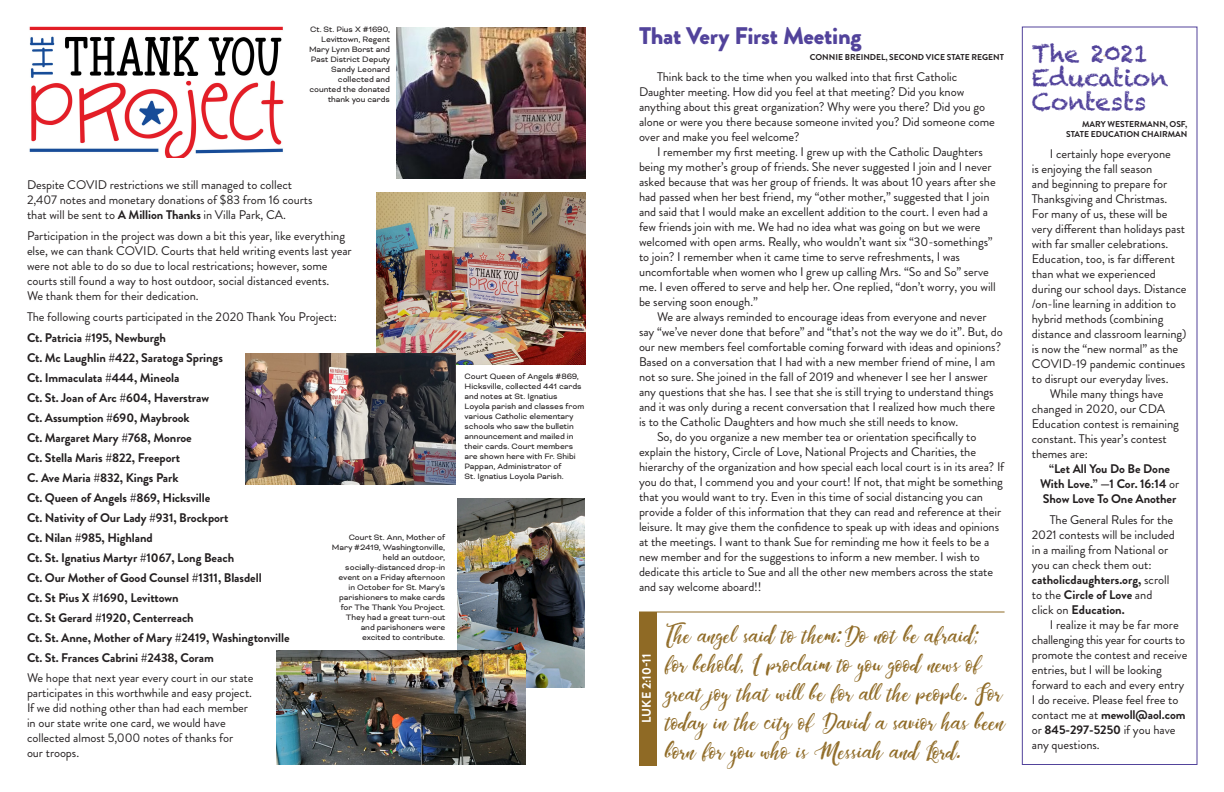
<style>
.page{position:relative;width:1224px;height:792px;background:#fff}
.page>*{position:absolute;margin:0;border:0;box-sizing:border-box;transform-origin:0 0}
.Winner_List{font:24px/29px "Dandeleon Vintage Demo";color:#8f6a25}
.Headline{font:24px/24px "Chalkduster";letter-spacing:-.01em;color:#52439b}
.Headline-2{font:900 24px "Brandon Grotesque";letter-spacing:-.01em;color:#52439b}
.Body_Copy{font:12.5px/15px "Brandon Grotesque";letter-spacing:-.005em;color:#231f20}
.No_Indent{font:12.5px/15px "Brandon Grotesque";letter-spacing:-.005em;color:#231f20}
.No_Indent-2{font:700 12.5px "Brandon Grotesque";letter-spacing:-.005em;color:#231f20}
.Body_Copy-2{font:700 12.5px/15px "Brandon Grotesque";letter-spacing:-.005em;color:#231f20;text-align:center}
.Winner_List-2{font:700 12.5px "Brandon Grotesque";letter-spacing:.015em;color:#fff}
.t1{font:9px/10px "Bicyclette";color:#231f20;text-align:right}
.Byline{font:700 8.5px/10.5px "Brandon Grotesque";color:#231f20;text-align:right}
.s1{font-weight:700}
.s2{font-weight:400}
</style>
<div class="page">
<img style="left:29px;top:26px;width:255px;height:131px">
<img style="left:377px;top:192px;width:209px;height:172px">
<img style="left:396px;top:27px;width:190px;height:151px">
<div style="left:1022px;top:26px;width:176px;height:739px;border:1px solid #52439b"></div>
<div style="left:639px;top:612px;width:18px;height:154px;background:#8f6a25"></div>
<hr style="left:639px;top:612px;width:366px;height:1px;background:#8f6a25">
<img style="left:458px;top:498px;width:127px;height:189px">
<img style="left:246px;top:353px;width:209px;height:132px">
<img style="left:276px;top:650px;width:249px;height:115px">
<p class="t1" style="left:309px;top:25px;width:83px">Ct. St. Pius X #1690,<br>Levittown, Regent<br>Mary Lynn Borst and<br>Past District Deputy<br>Sandy Leonard collected and counted the donated thank you cards</p>
<p class="Headline-2" style="left:639px;top:19px;width:224px">That Very First Meeting</p>
<p class="Byline" style="left:810px;top:52px;width:196px">CONNIE BREINDEL, SECOND VICE STATE REGENT</p>
<p class="Body_Copy" style="left:639px;top:70px;width:357px;text-indent:18px">Think back to the time when you walked into that first Catholic Daughter meeting. How did you feel at that meeting? Did you know anything about this great organization? Why were you there? Did you go alone or were you there because someone invited you? Did someone come over and make you feel welcome?</p>
<p class="Body_Copy" style="left:639px;top:145px;width:358px;text-indent:18px">I remember my first meeting. I grew up with the Catholic Daughters being my mother’s group of friends. She never suggested I join and I never asked because that was her group of friends. It was about 10 years after she had passed when her best friend, my “other mother,” suggested that I join and said that I would make an excellent addition to the court. I even had a few friends join with me. We had no idea what was going on but we were welcomed with open arms. Really, who wouldn’t want six “30-somethings” to join? I remember when it came time to serve refreshments, I was uncomfortable when women who I grew up calling Mrs. “So and So” serve me. I even offered to serve and help her. One replied, “don’t worry, you will be serving soon enough.”</p>
<p class="Body_Copy" style="left:639px;top:310px;width:365px;text-indent:18px">We are always reminded to encourage ideas from everyone and never say “we’ve never done that before” and “that’s not the way we do it”. But, do our new members feel comfortable coming forward with ideas and opinions?<br>Based on a conversation that I had with a new member friend of mine, I am not so sure. She joined in the fall of 2019 and whenever I see her I answer any questions that she has. I see that she is still trying to understand things and it was only during a recent conversation that I realized how much there is to the Catholic Daughters and how much she still needs to know.</p>
<p class="Body_Copy" style="left:639px;top:430px;width:367px;text-indent:18px">So, do you organize a new member tea or orientation specifically to explain the history, Circle of Love, National Projects and Charities, the hierarchy of the organization and how special each local court is in its area? If you do that, I commend you and your court! If not, that might be something that you would want to try. Even in this time of social distancing you can provide a folder of this information that they can read and reference at their leisure. It may give them the confidence to speak up with ideas and opinions at the meetings. I want to thank Sue for reminding me how it feels to be a new member and for the suggestions to inform a new member. I wish to dedicate this article to Sue and all the other new members across the state and say welcome aboard!!</p>
<p class="No_Indent" style="left:27px;top:177px;width:287px">Despite COVID restrictions we still managed to collect<br>2,407 notes and monetary donations of $83 from 16 courts that will be sent to <span class="s1">A Million Thanks</span> in Villa Park, CA.</p>
<p class="No_Indent" style="left:27px;top:228px;width:326px">Participation in the project was down a bit this year, like everything else, we can thank COVID. Courts that held writing events last year were not able to do so due to local restrications; however, some courts still found a way to host outdoor, social distanced events.<br>We thank them for their dedication.</p>
<p class="No_Indent" style="left:27px;top:309px;width:311px">The following courts participated in the 2020 Thank You Project:</p>
<p class="No_Indent-2" style="left:27px;top:329px;width:140px">Ct. Patricia #195, Newburgh</p>
<p class="No_Indent-2" style="left:27px;top:349px;width:197px">Ct. Mc Laughlin #422, Saratoga Springs</p>
<p class="No_Indent-2" style="left:27px;top:369px;width:154px">Ct. Immaculata #444, Mineola</p>
<p class="No_Indent-2" style="left:27px;top:389px;width:184px">Ct. St. Joan of Arc #604, Haverstraw</p>
<p class="No_Indent-2" style="left:27px;top:409px;width:164px">Ct. Assumption #690, Maybrook</p>
<p class="No_Indent-2" style="left:27px;top:429px;width:166px">Ct. Margaret Mary #768, Monroe</p>
<p class="No_Indent-2" style="left:27px;top:449px;width:155px">Ct. Stella Maris #822, Freeport</p>
<p class="No_Indent-2" style="left:27px;top:469px;width:153px">C. Ave Maria #832, Kings Park</p>
<p class="No_Indent-2" style="left:27px;top:489px;width:185px">Ct. Queen of Angels #869, Hicksville</p>
<p class="No_Indent-2" style="left:27px;top:509px;width:203px">Ct. Nativity of Our Lady #931, Brockport</p>
<p class="No_Indent-2" style="left:27px;top:529px;width:127px">Ct. Nilan #985, Highland</p>
<p class="No_Indent-2" style="left:27px;top:549px;width:209px">Ct. St. Ignatius Martyr #1067, Long Beach</p>
<p class="No_Indent-2" style="left:27px;top:569px;width:236px">Ct. Our Mother of Good Counsel #1311, Blasdell</p>
<p class="No_Indent-2" style="left:27px;top:589px;width:153px">Ct. St Pius X #1690, Levittown</p>
<p class="No_Indent-2" style="left:27px;top:609px;width:168px">Ct. St Gerard #1920, Centerreach</p>
<p class="No_Indent-2" style="left:27px;top:629px;width:264px">Ct. St. Anne, Mother of Mary #2419, Washingtonville</p>
<p class="No_Indent-2" style="left:27px;top:649px;width:188px">Ct. St. Frances Cabrini #2438, Coram</p>
<p class="No_Indent" style="left:27px;top:670px;width:228px">We hope that next year every court in our state participates in this worthwhile and easy project.<br>If we did nothing other than had each member in our state write one card, we would have collected almost 5,000 notes of thanks for<br>our troops.</p>
<p class="t1" style="left:464px;top:371px;width:121px;text-align:left">Court Queen of Angels #869,<br>Hicksville, collected 441 cards and notes at St. Ignatius<br>Loyola parish and classes from various Catholic elementary schools who saw the bulletin announcement and mailed in their cards. Court members are shown here with Fr. Shibi<br>Pappan, Administrator of<br>St. Ignatius Loyola Parish.</p>
<p class="t1" style="left:332px;top:532px;width:115px">Court St. Ann, Mother of<br>Mary #2419, Washingtonville, held an outdoor, socially-distanced drop-in event on a Friday afternoon in October for St. Mary's parishioners to make cards for The Thank You Project.<br>They had a great turn-out and parishoners were excited to contribute.</p>
<p class="Winner_List" style="left:665px;top:622px;width:341px">The angel said to them:Do not be afraid; for behold, I proclaim to you good news of great joy that will be for all the people. For today in the city of David a savior has been born for you who is Messiah and Lord.</p>
<p class="Winner_List-2" style="left:638px;top:723px;width:71px;rotate:-90deg">LUKE 2:10-11</p>
<p class="Headline" style="left:1032px;top:42px;width:138px">The 2021<br>Education<br>Contests</p>
<p class="Byline" style="left:1066px;top:119px;width:123px">MARY WESTERMANN, OSF,<br>STATE EDUCATION CHAIRMAN</p>
<p class="Body_Copy" style="left:1032px;top:146px;width:156px;text-indent:18px">I certainly hope everyone<br>is enjoying the fall season<br>and beginning to prepare for<br>Thanksgiving and Christmas.<br>For many of us, these will be very different than holidays past with far smaller celebrations.<br>Education, too, is far different than what we experienced during our school days. Distance /on-line learning in addition to hybrid methods (combining distance and classroom learning) is now the “new normal” as the<br>COVID-19 pandemic continues to disrupt our everyday lives.</p>
<p class="Body_Copy" style="left:1032px;top:386px;width:149px;text-indent:18px">While many things have changed in 2020, our CDA<br>Education contest is remaining constant. This year’s contest themes are:</p>
<p class="Body_Copy-2" style="left:1040px;top:461px;width:141px">“Let All You Do Be Done<br>With Love.” —1 Cor. 16:14 <span class="s2">or<br></span>Show Love To One Another</p>
<p class="Body_Copy" style="left:1032px;top:512px;width:145px;text-indent:18px">The General Rules for the<br>2021 contests will be included in a mailing from National or you can check them out: <span class="s1">catholicdaughters.org,</span> scroll to the <span class="s1">Circle of Love</span> and click on <span class="s1">Education.</span></p>
<p class="Body_Copy" style="left:1032px;top:617px;width:157px;text-indent:18px">I realize it may be far more challenging this year for courts to promote the contest and receive entries, but I will be looking forward to each and every entry<br>I do receive. Please feel free to contact me at <span class="s1">mewoll@aol.com </span>or <span class="s1">845-297-5250</span> if you have any questions.</p>
</div>
